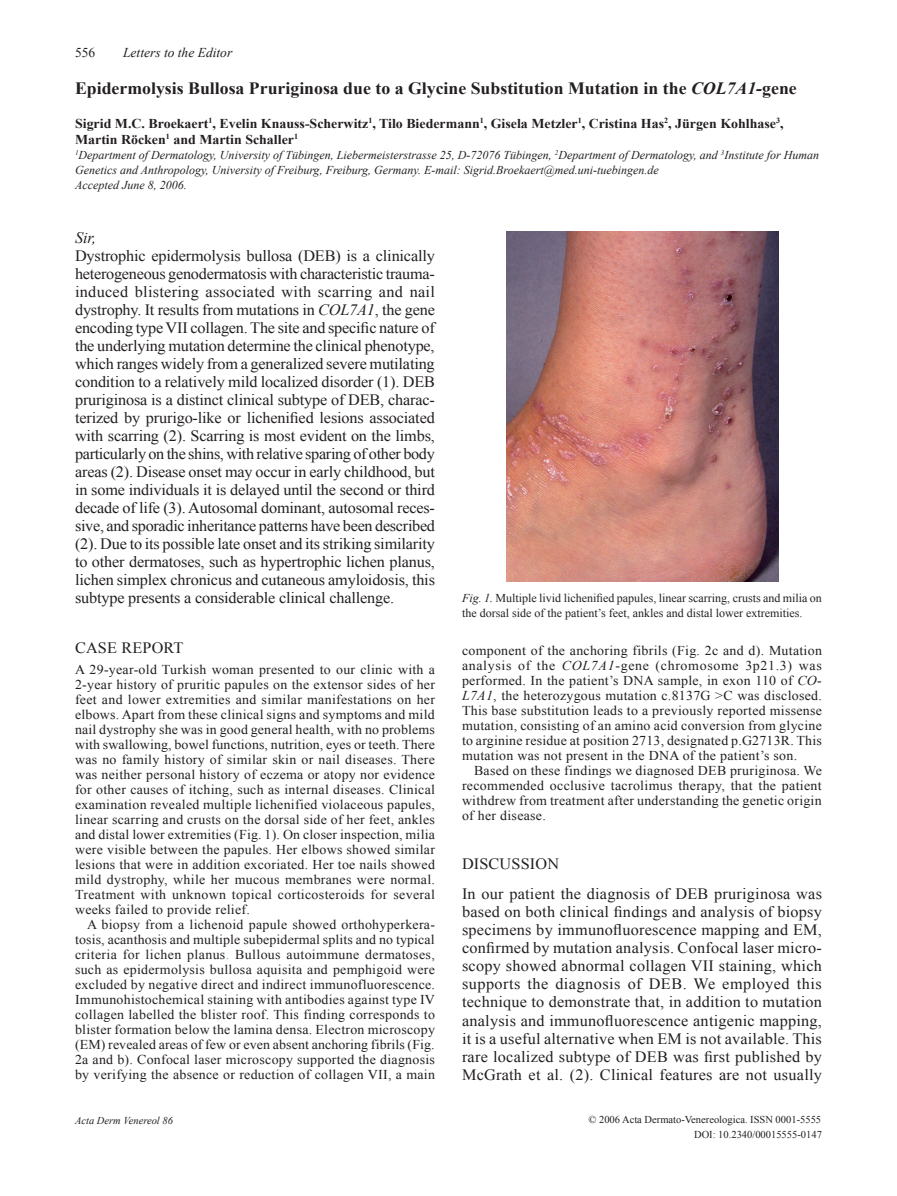
<style>
.page{position:relative;width:897px;height:1196px;background:#fff}
.page>*{position:absolute;margin:0;border:0;box-sizing:border-box;transform-origin:0 0}
.t1{font:700 17.25px "Times New Roman";color:#231f20}
.t2{font:italic 16.05px "Times New Roman";color:#231f20}
.t3{font:15.75px/18px "Times New Roman";letter-spacing:-.01em;color:#231f20}
.t4{font:15.75px/30.8px "Times New Roman";letter-spacing:.015em;color:#231f20}
.t5{font:15.75px "Times New Roman";letter-spacing:.01em;color:#231f20}
.t6{font:13.5px/15px "Times New Roman";letter-spacing:.02em;color:#231f20;text-align:justify}
.t7{font:700 13.5px/16.2px "Times New Roman";color:#231f20}
.t8{font:italic 13.5px "Times New Roman";color:#231f20}
.t9{font:italic 12px/15px "Times New Roman";color:#231f20}
.t10{font:12px/15px "Times New Roman";color:#231f20}
.t11{font:10.5px/15.1px "Times New Roman";color:#231f20;text-align:right}
.t12{font:italic 10.5px "Times New Roman";color:#231f20}
.s1{font-style:italic}
.s2{color:#5dbb46}
</style>
<div class="page">
<img style="left:506px;top:232px;width:272px;height:349px">
<p class="t6" style="left:75px;top:44px;width:22px">556</p>
<p class="t8" style="left:123px;top:43px;width:111px">Letters to the Editor</p>
<p class="t1" style="left:75px;top:76px;width:723px">Epidermolysis Bullosa Pruriginosa due to a Glycine Substitution Mutation in the <span class="s1">COL7A1-</span>gene</p>
<p class="t7" style="left:75px;top:114px;width:709px">Sigrid M.C. Broekaert<sup>1</sup>, Evelin Knauss-Scherwitz<sup>1</sup>, Tilo Biedermann<sup>1</sup>, Gisela Metzler<sup>1</sup>, Cristina Has<sup>2</sup>, Jürgen Kohlhase<sup>3</sup>,<br>Martin Röcken<sup>1</sup> and Martin Schaller<sup>1</sup></p>
<p class="t9" style="left:75px;top:147px;width:745px"><sup>1</sup>Department of Dermatology, University of Tübingen, Liebermeisterstrasse 25, D-72076 Tübingen, <sup>2</sup>Department of Dermatology, and <sup>3</sup>Institute for Human<br>Genetics and Anthropology, University of Freiburg, Freiburg, Germany. E-mail: Sigrid.Broekaert@med.uni-tuebingen.de<br>Accepted June 8, 2006.</p>
<p class="t2" style="left:75px;top:226px;width:22px">Sir,</p>
<p class="t3" style="left:75px;top:246px;width:361px">Dystrophic epidermolysis bullosa (DEB) is a clinically heterogeneous genodermatosis with characteristic trauma&shy;induced blistering associated with scarring and nail dystrophy. It results from mutations in <span class="s1">COL7A1</span>, the gene encoding type VII collagen. The site and specific nature of the underlying mutation determine the clinical phenotype, which ranges widely from a generalized severe mutilating condition to a relatively mild localized disorder (1). DEB pruriginosa is a distinct clinical subtype of DEB, charac&shy;terized by prurigo-like or lichenified lesions associated with scarring (2). Scarring is most evident on the limbs, particularly on the shins, with relative sparing of other body areas (2). Disease onset may occur in early childhood, but in some individuals it is delayed until the second or third decade of life (3). Autosomal dominant, autosomal reces&shy;sive, and sporadic inheritance patterns have been described (2). Due to its possible late onset and its striking similarity to other dermatoses, such as hypertrophic lichen planus, lichen simplex chronicus and cutaneous amyloidosis, this subtype presents a considerable clinical challenge.</p>
<p class="t5" style="left:75px;top:637px;width:110px">CASE REPORT</p>
<p class="t6" style="left:75px;top:661px;width:361px">A 29-year-old Turkish woman presented to our clinic with a 2-year history of pruritic papules on the extensor sides of her feet and lower extremities and similar manifestations on her elbows. Apart from these clinical signs and symptoms and mild nail dystrophy she was in good general health, with no problems with swallowing, bowel functions, nutrition, eyes or teeth. There was no family history of similar skin or nail diseases. There was neither personal history of eczema or atopy nor evidence for other causes of itching, such as internal diseases. Clinical examination revealed multiple lichenified violaceous papules, linear scarring and crusts on the dorsal side of her feet, ankles and distal lower extremities (Fig. 1). On closer inspection, milia were visible between the papules. Her elbows showed similar lesions that were in addition excoriated. Her toe nails showed mild dystrophy, while her mucous membranes were normal.<br>Treatment with unknown topical corticosteroids for several weeks failed to provide relief.</p>
<p class="t6" style="left:75px;top:916px;width:361px;text-indent:12px">A biopsy from a lichenoid papule showed orthohyperkera&shy;tosis, acanthosis and multiple subepidermal splits and no typical criteria for lichen planus<span class="s2">.</span> Bullous autoimmune dermatoses, such as epidermolysis bullosa aquisita and pemphigoid were excluded by negative direct and indirect immunofluorescence.<br>Immunohistochemical staining with antibodies against type IV collagen labelled the blister roof. This finding corresponds to blister formation below the lamina densa. Electron microscopy (EM) revealed areas of few or even absent anchoring fibrils (Fig.<br>2a and b). Confocal laser microscopy supported the diagnosis by verifying the absence or reduction of collagen VII, a main</p>
<p class="t12" style="left:75px;top:1113px;width:99px">Acta Derm Venereol 86</p>
<p class="t10" style="left:462px;top:590px;width:361px"><span class="s1">Fig. 1.</span> Multiple livid lichenified papules, linear scarring, crusts and milia on the dorsal side of the patient’s feet, ankles and distal lower extremities.</p>
<p class="t6" style="left:462px;top:642px;width:361px">component of the anchoring fibrils (Fig. 2c and d). Mutation analysis of the <span class="s1">COL7A1</span>-gene (chromosome 3p21.3) was performed. In the patient’s DNA sample, in exon 110 of <span class="s1">CO-L7A1</span>, the heterozygous mutation c.8137G &gt;C was disclosed.<br>This base substitution leads to a previously reported missense mutation, consisting of an amino acid conversion from glycine to arginine residue at position 2713, designated p.G2713R. This mutation was not present in the DNA of the patient’s son.</p>
<p class="t6" style="left:462px;top:762px;width:361px;text-indent:12px">Based on these findings we diagnosed DEB pruriginosa. We recommended occlusive tacrolimus therapy, that the patient withdrew from treatment after understanding the genetic origin of her disease.</p>
<p class="t4" style="left:462px;top:847px;width:361px">DISCUSSION<br>In our patient the diagnosis of DEB pruriginosa was</p>
<p class="t3" style="left:462px;top:902px;width:361px;text-align:justify">based on both clinical findings and analysis of biopsy specimens by immunofluorescence mapping and EM, confirmed by mutation analysis. Confocal laser micro&shy;scopy showed abnormal collagen VII staining, which supports the diagnosis of DEB. We employed this technique to demonstrate that, in addition to mutation analysis and immunofluorescence antigenic mapping, it is a useful alternative when EM is not available. This rare localized subtype of DEB was first published by McGrath et al. (2). Clinical features are not usually</p>
<p class="t11" style="left:588px;top:1111px;width:235px">© 2006 Acta Dermato-Venereologica. ISSN 0001-5555<br>DOI: 10.2340/00015555-0147</p>
</div>
